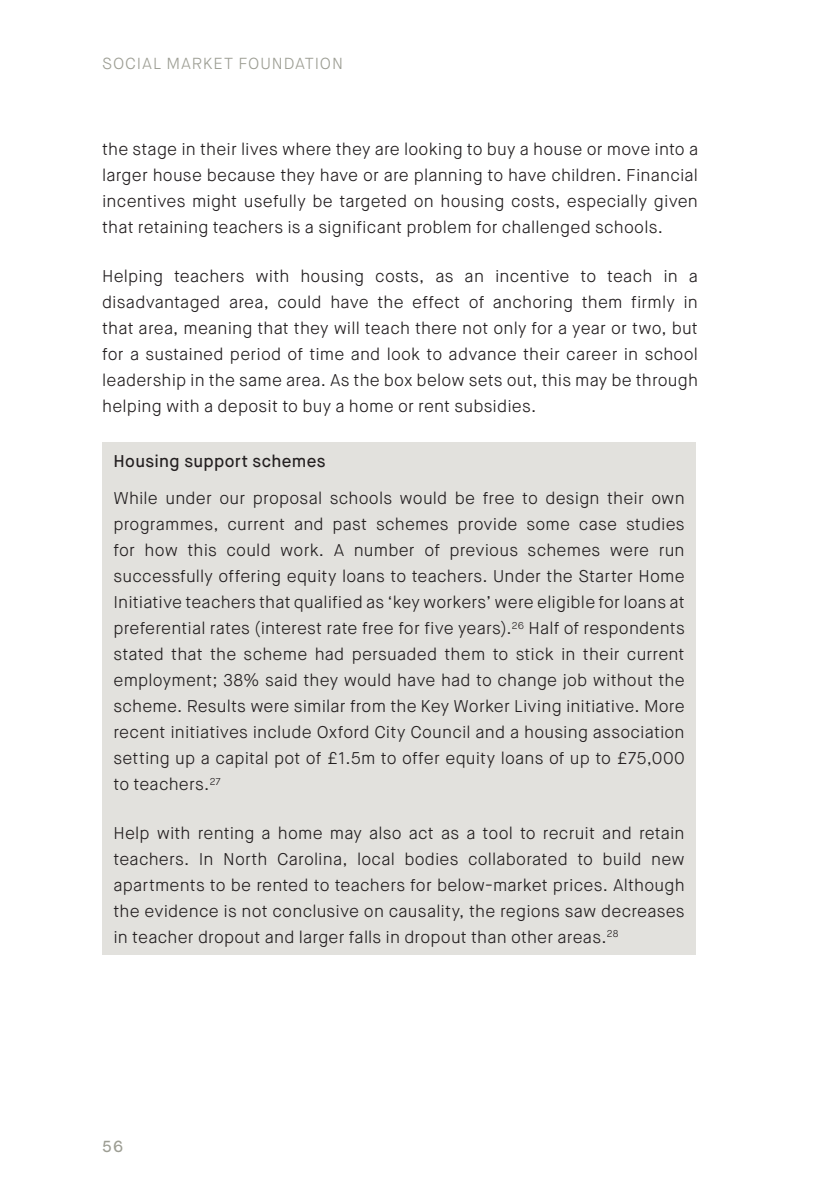
<style>
.page{position:relative;width:840px;height:1191px;background:#fff}
.page>*{position:absolute;margin:0;border:0;box-sizing:border-box;transform-origin:0 0}
.Body_Text_-_MAIN_TEX{font:300 17px/26px "Maison Neue";letter-spacing:.01em;color:#231f20;text-align:justify}
.Chart_Title{font:500 17px "Maison Neue";letter-spacing:.02em;color:#231f20}
.t1{font:300 16px "Maison Neue";letter-spacing:.055em;color:#9d9e94}
.t2{font:500 16px "Maison Neue";color:#9d9e94}
</style>
<div class="page">
<div style="left:102px;top:442px;width:593px;height:512px;background:#e2e1dd"></div>
<p class="t1" style="left:102px;top:53px;width:242px">SOCIAL MARKET FOUNDATION</p>
<p class="Body_Text_-_MAIN_TEX" style="left:102px;top:136px;width:597px">the stage in their lives where they are looking to buy a house or move into a larger house because they have or are planning to have children. Financial incentives might usefully be targeted on housing costs, especially given that retaining teachers is a significant problem for challenged schools.</p>
<p class="Body_Text_-_MAIN_TEX" style="left:102px;top:263px;width:597px">Helping teachers with housing costs, as an incentive to teach in a disadvantaged area, could have the effect of anchoring them firmly in that area, meaning that they will teach there not only for a year or two, but for a sustained period of time and look to advance their career in school leadership in the same area. As the box below sets out, this may be through helping with a deposit to buy a home or rent subsidies.</p>
<p class="Chart_Title" style="left:113px;top:450px;width:213px">Housing support schemes</p>
<p class="Body_Text_-_MAIN_TEX" style="left:113px;top:485px;width:572px">While under our proposal schools would be free to design their own programmes, current and past schemes provide some case studies for how this could work. A number of previous schemes were run successfully offering equity loans to teachers. Under the Starter Home Initiative teachers that qualified as ‘key workers’ were eligible for loans at preferential rates (interest rate free for five years).<sup>26</sup> Half of respondents stated that the scheme had persuaded them to stick in their current employment; 38% said they would have had to change job without the scheme. Results were similar from the Key Worker Living initiative. More recent initiatives include Oxford City Council and a housing association setting up a capital pot of £1.5m to offer equity loans of up to £75,000 to teachers.<sup>27</sup></p>
<p class="Body_Text_-_MAIN_TEX" style="left:113px;top:820px;width:572px">Help with renting a home may also act as a tool to recruit and retain teachers. In North Carolina, local bodies collaborated to build new apartments to be rented to teachers for below-market prices. Although the evidence is not conclusive on causality, the regions saw decreases in teacher dropout and larger falls in dropout than other areas.<sup>28</sup></p>
<p class="t2" style="left:102px;top:1136px;width:23px">56</p>
</div>
